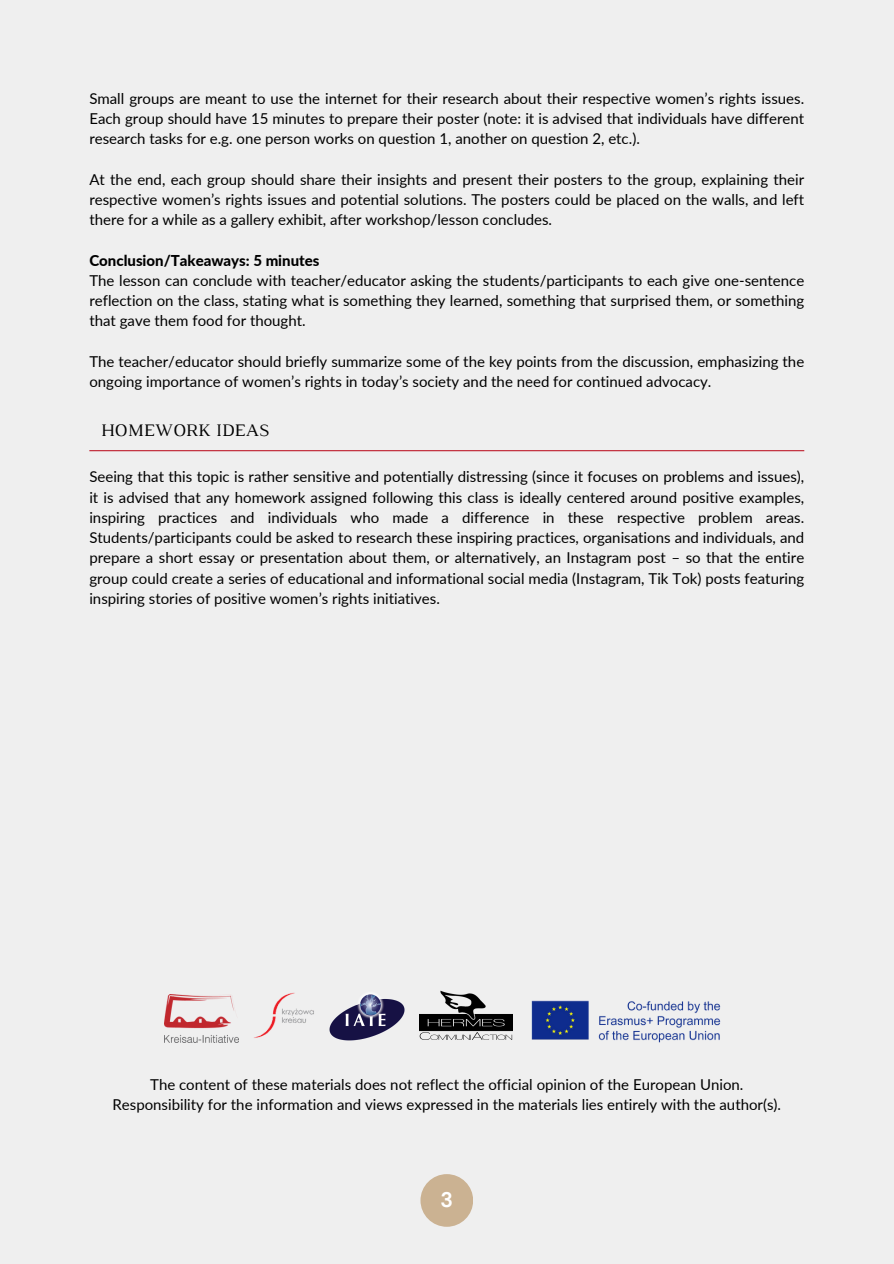
<style>
.page{position:relative;width:894px;height:1264px;background:#fff}
.page>*{position:absolute;margin:0;border:0;box-sizing:border-box;transform-origin:0 0}
.t1{font:700 21px "DM Sans";color:#fff}
.t2{font:18px "Luthier";color:#000}
.t3{font:15px/20.2px "Lato";color:#000;text-align:justify}
.t4{font:800 15px "Lato";color:#000}
</style>
<div class="page">
<div style="left:0;top:0;width:893px;height:1263px;background:#efefef"></div>
<div style="left:420px;top:1174px;width:53px;height:52px;background:#cbb292;border-radius:50%"></div>
<img style="left:164px;top:994px;width:74px;height:48px">
<img style="left:329px;top:993px;width:76px;height:48px">
<img style="left:420px;top:990px;width:92px;height:49px">
<img style="left:531px;top:1000px;width:190px;height:43px">
<img style="left:238px;top:992px;width:76px;height:51px">
<hr style="left:89px;top:450px;width:715px;height:1px;background:#bf1e2d">
<p class="t3" style="left:89px;top:88px;width:716px">Small groups are meant to use the internet for their research about their respective women’s rights issues.<br>Each group should have 15 minutes to prepare their poster (note: it is advised that individuals have different research tasks for e.g. one person works on question 1, another on question 2, etc.).</p>
<p class="t3" style="left:89px;top:169px;width:716px">At the end, each group should share their insights and present their posters to the group, explaining their respective women’s rights issues and potential solutions. The posters could be placed on the walls, and left there for a while as a gallery exhibit, after workshop/lesson concludes.</p>
<p class="t4" style="left:89px;top:251px;width:232px">Conclusion/Takeaways: 5 minutes</p>
<p class="t3" style="left:89px;top:270px;width:716px">The lesson can conclude with teacher/educator asking the students/participants to each give one-sentence reflection on the class, stating what is something they learned, something that surprised them, or something that gave them food for thought.</p>
<h1 class="t3" style="left:89px;top:351px;width:716px">The teacher/educator should briefly summarize some of the key points from the discussion, emphasizing the ongoing importance of women’s rights in today’s society and the need for continued advocacy.</h1>
<p class="t2" style="left:101px;top:423px;width:170px">HOMEWORK IDEAS</p>
<p class="t3" style="left:89px;top:466px;width:716px">Seeing that this topic is rather sensitive and potentially distressing (since it focuses on problems and issues), it is advised that any homework assigned following this class is ideally centered around positive examples, inspiring practices and individuals who made a difference in these respective problem areas.<br>Students/participants could be asked to research these inspiring practices, organisations and individuals, and prepare a short essay or presentation about them, or alternatively, an Instagram post – so that the entire group could create a series of educational and informational social media (Instagram, Tik Tok) posts featuring inspiring stories of positive women’s rights initiatives.</p>
<p class="t3" style="left:150px;top:1073px;width:594px">The content of these materials does not reflect the official opinion of the European Union.</p>
<p class="t3" style="left:112px;top:1093px;width:670px">Responsibility for the information and views expressed in the materials lies entirely with the author(s).</p>
<p class="t1" style="left:440px;top:1186px;width:14px">3</p>
</div>
